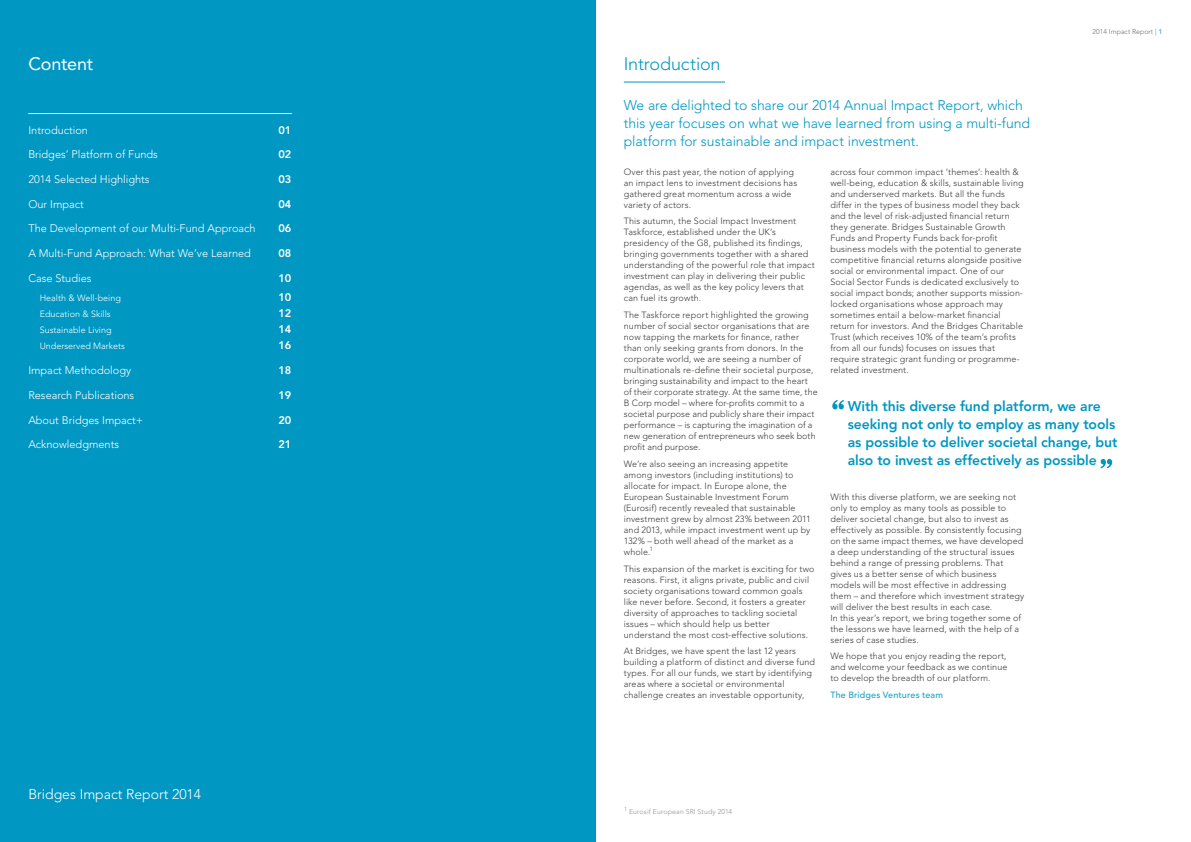
<style>
.page{position:relative;width:1191px;height:842px;background:#fff}
.page>*{position:absolute;margin:0;border:0;box-sizing:border-box;transform-origin:0 0}
.t1{font:300 18px "Avenir LT Std";letter-spacing:-.01em;color:#0098c3}
.t2{font:18px "Avenir LT Std";letter-spacing:-.01em;color:#fff}
.t3{font:300 14px/18px "Avenir LT Std";letter-spacing:-.005em;color:#0098c3}
.t4{font:800 14px/18px "Avenir LT Std";letter-spacing:-.005em;color:#0098c3}
.t5{font:300 14px "Avenir LT Std";color:#fff}
.t6{font:300 11px "Avenir LT Std";color:#fff}
.t7{font:800 11px "Avenir LT Std";color:#fff}
.t8{font:300 9px/11px "Avenir LT Std";letter-spacing:.01em;color:#3c3c3b}
.t9{font:300 9px "Avenir LT Std";color:#fff}
.t10{font:500 9px "Avenir LT Std";letter-spacing:.015em;color:#1aa2c9}
.t11{font:300 7px "Avenir LT Std";letter-spacing:.02em;color:#929292}
.t12{font:300 7px "Avenir LT Std";color:#706f6f}
.s1{font-weight:800;color:#4db7d5}
</style>
<div class="page">
<div style="left:0;top:0;width:595px;height:842px;background:#0098c3"></div>
<hr style="left:28px;top:113px;width:264px;height:1px;background:#fff">
<svg style="left:832px;top:400px;width:12px;height:9px"></svg>
<svg style="left:1100px;top:459px;width:12px;height:9px"></svg>
<hr style="left:624px;top:82px;width:101px;height:1px;background:#0098c3">
<h1 class="t2" style="left:28px;top:54px;width:66px">Content</h1>
<p class="t6" style="left:28px;top:123px;width:61px">Introduction</p>
<p class="t7" style="left:278px;top:123px;width:15px">01</p>
<p class="t6" style="left:28px;top:148px;width:131px">Bridges’ Platform of Funds</p>
<p class="t7" style="left:278px;top:148px;width:15px">02</p>
<p class="t6" style="left:28px;top:173px;width:123px">2014 Selected Highlights</p>
<p class="t7" style="left:278px;top:173px;width:15px">03</p>
<p class="t6" style="left:28px;top:198px;width:57px">Our Impact</p>
<p class="t7" style="left:278px;top:197px;width:15px">04</p>
<p class="t6" style="left:28px;top:222px;width:229px">The Development of our Multi-Fund Approach</p>
<p class="t7" style="left:278px;top:222px;width:15px">06</p>
<p class="t6" style="left:28px;top:247px;width:224px">A Multi-Fund Approach: What We’ve Learned</p>
<p class="t7" style="left:278px;top:247px;width:15px">08</p>
<p class="t6" style="left:28px;top:272px;width:65px">Case Studies</p>
<p class="t7" style="left:278px;top:271px;width:15px">10</p>
<p class="t9" style="left:40px;top:292px;width:83px">Health &amp; Well-being</p>
<p class="t7" style="left:278px;top:290px;width:15px">10</p>
<p class="t9" style="left:40px;top:308px;width:73px">Education &amp; Skills</p>
<p class="t7" style="left:278px;top:306px;width:15px">12</p>
<p class="t9" style="left:40px;top:325px;width:73px">Sustainable Living</p>
<p class="t7" style="left:278px;top:323px;width:15px">14</p>
<p class="t9" style="left:40px;top:341px;width:87px">Underserved Markets</p>
<p class="t7" style="left:278px;top:339px;width:15px">16</p>
<p class="t6" style="left:28px;top:364px;width:104px">Impact Methodology</p>
<p class="t7" style="left:278px;top:364px;width:15px">18</p>
<p class="t6" style="left:28px;top:389px;width:107px">Research Publications</p>
<p class="t7" style="left:278px;top:388px;width:15px">19</p>
<p class="t6" style="left:28px;top:413px;width:116px">About Bridges Impact+</p>
<p class="t7" style="left:278px;top:413px;width:15px">20</p>
<p class="t6" style="left:28px;top:438px;width:92px">Acknowledgments</p>
<p class="t7" style="left:278px;top:438px;width:15px">21</p>
<h2 class="t5" style="left:28px;top:786px;width:174px">Bridges Impact Report 2014</h2>
<p class="t12" style="left:1092px;top:27px;width:72px">2014 Impact Report | <span class="s1">1</span></p>
<h1 class="t1" style="left:624px;top:54px;width:98px">Introduction</h1>
<h2 class="t3" style="left:624px;top:96px;width:408px">We are delighted to share our 2014 Annual Impact Report, which this year focuses on what we have learned from using a multi-fund platform for sustainable and impact investment.</h2>
<p class="t8" style="left:830px;top:166px;width:195px">across four common impact ‘themes’: health &amp; well-being, education &amp; skills, sustainable living and underserved markets. But all the funds differ in the types of business model they back and the level of risk-adjusted financial return they generate. Bridges Sustainable Growth Funds and Property Funds back for-profit business models with the potential to generate competitive financial returns alongside positive social or environmental impact. One of our Social Sector Funds is dedicated exclusively to social impact bonds; another supports mission&shy;locked organisations whose approach may sometimes entail a below-market financial return for investors. And the Bridges Charitable Trust (which receives 10% of the team’s profits from all our funds) focuses on issues that require strategic grant funding or programme&shy;related investment.</p>
<p class="t8" style="left:624px;top:166px;width:175px">Over this past year, the notion of applying an impact lens to investment decisions has gathered great momentum across a wide variety of actors.</p>
<p class="t8" style="left:624px;top:216px;width:193px">This autumn, the Social Impact Investment Taskforce, established under the UK’s presidency of the G8, published its findings, bringing governments together with a shared understanding of the powerful role that impact investment can play in delivering their public agendas, as well as the key policy levers that can fuel its growth.</p>
<p class="t8" style="left:624px;top:310px;width:195px">The Taskforce report highlighted the growing number of social sector organisations that are now tapping the markets for finance, rather than only seeking grants from donors. In the corporate world, we are seeing a number of multinationals re-define their societal purpose, bringing sustainability and impact to the heart of their corporate strategy. At the same time, the B Corp model – where for-profits commit to a societal purpose and publicly share their impact performance – is capturing the imagination of a new generation of entrepreneurs who seek both profit and purpose.</p>
<p class="t8" style="left:624px;top:458px;width:188px">We’re also seeing an increasing appetite among investors (including institutions) to allocate for impact. In Europe alone, the European Sustainable Investment Forum (Eurosif) recently revealed that sustainable investment grew by almost 23% between 2011 and 2013, while impact investment went up by 132% – both well ahead of the market as a whole.<sup>1</sup></p>
<p class="t8" style="left:624px;top:563px;width:192px">This expansion of the market is exciting for two reasons. First, it aligns private, public and civil society organisations toward common goals like never before. Second, it fosters a greater diversity of approaches to tackling societal issues – which should help us better understand the most cost-effective solutions.</p>
<p class="t8" style="left:624px;top:646px;width:193px">At Bridges, we have spent the last 12 years building a platform of distinct and diverse fund types. For all our funds, we start by identifying areas where a societal or environmental challenge creates an investable opportunity,</p>
<h2 class="t4" style="left:847px;top:398px;width:271px">With this diverse fund platform, we are seeking not only to employ as many tools as possible to deliver societal change, but also to invest as effectively as possible</h2>
<p class="t8" style="left:830px;top:491px;width:195px">With this diverse platform, we are seeking not only to employ as many tools as possible to deliver societal change, but also to invest as effectively as possible. By consistently focusing on the same impact themes, we have developed a deep understanding of the structural issues behind a range of pressing problems. That gives us a better sense of which business models will be most effective in addressing them – and therefore which investment strategy will deliver the best results in each case.<br>In this year’s report, we bring together some of the lessons we have learned, with the help of a series of case studies.</p>
<p class="t8" style="left:830px;top:651px;width:179px;text-align:justify">We hope that you enjoy reading the report, and welcome your feedback as we continue to develop the breadth of our platform.</p>
<p class="t10" style="left:830px;top:690px;width:114px">The Bridges Ventures team</p>
<p class="t11" style="left:624px;top:807px;width:110px"><sup>1</sup> Eurosif European SRI Study 2014</p>
</div>
